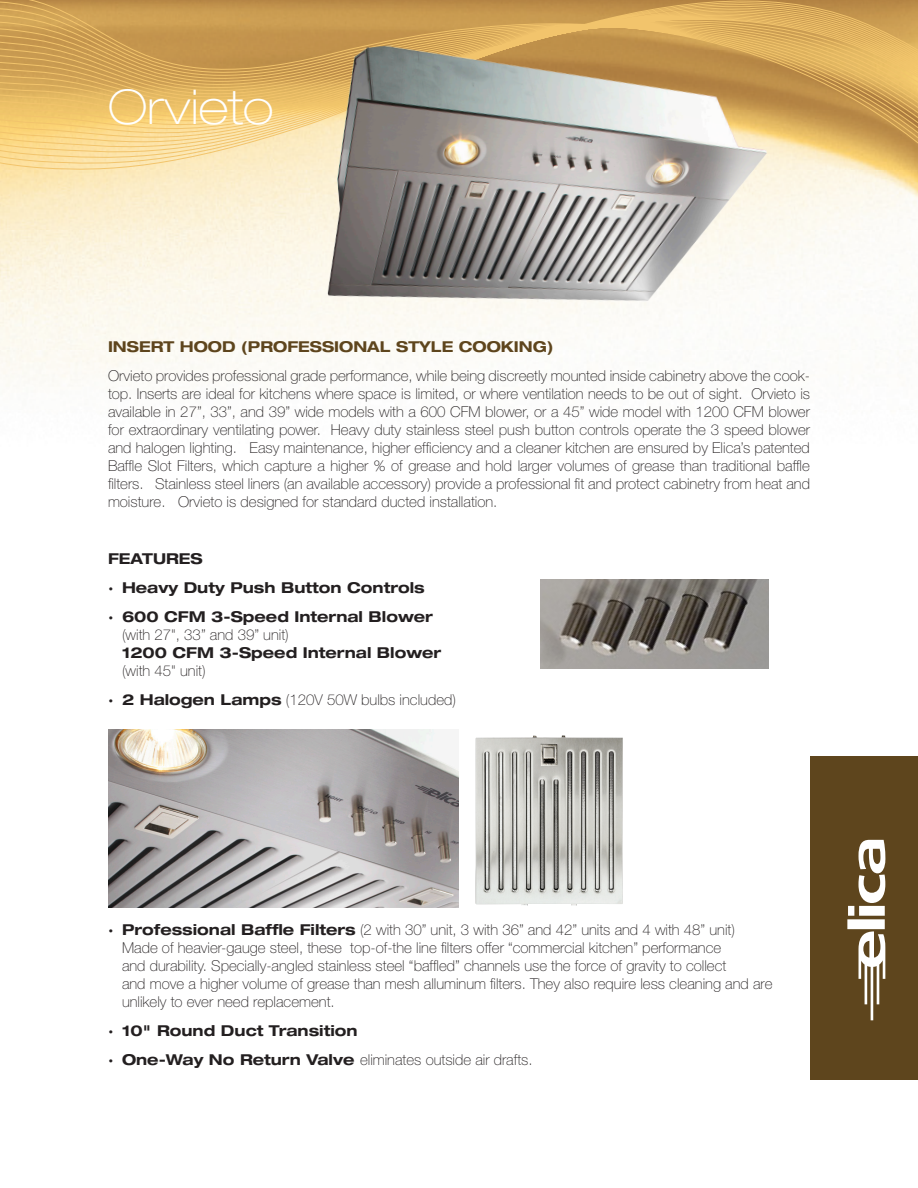
<style>
.page{position:relative;width:918px;height:1188px;background:#fff}
.page>*{position:absolute;margin:0;border:0;box-sizing:border-box;transform-origin:0 0}
.t1{font:100 expanded 48px "Helvetica Neue";color:#fff}
.t2{font:100 15px/18px "Helvetica Neue";color:#231f20;text-align:justify}
.t3{font:700 expanded 15px/18px "Helvetica Neue";color:#231f20}
.t4{font:700 expanded 15px "Helvetica Neue";color:#5e451d}
.s1{font-weight:100;font-stretch:normal}
.s2{font-weight:700;font-stretch:expanded}
</style>
<div class="page">
<img style="left:0;top:173px;width:918px;height:214px">
<svg style="left:0;top:0;width:918px;height:173px;background:#dbb166"></svg>
<div style="left:810px;top:756px;width:108px;height:324px;background:#5e451d"></div>
<svg style="left:847px;top:840px;width:39px;height:180px"></svg>
<img style="left:540px;top:579px;width:229px;height:90px">
<img style="left:249px;top:8px;width:599px;height:379px">
<img style="left:475px;top:735px;width:148px;height:171px">
<img style="left:108px;top:729px;width:351px;height:178px">
<p class="t1" style="left:108px;top:78px;width:167px">Orvieto</p>
<p class="t4" style="left:108px;top:337px;width:447px">INSERT HOOD (PROFESSIONAL STYLE COOKING)</p>
<p class="t2" style="left:108px;top:366px;width:704px">Orvieto provides professional grade performance, while being discreetly mounted inside cabinetry above the cook&shy;top. Inserts are ideal for kitchens where space is limited, or where ventilation needs to be out of sight. Orvieto is available in 27”, 33”, and 39” wide models with a 600 CFM blower, or a 45” wide model with 1200 CFM blower for extraordinary ventilating power. Heavy duty stainless steel push button controls operate the 3 speed blower and halogen lighting. Easy maintenance, higher efficiency and a cleaner kitchen are ensured by Elica’s patented Baffle Slot Filters, which capture a higher % of grease and hold larger volumes of grease than traditional baffle filters. Stainless steel liners (an available accessory) provide a professional fit and protect cabinetry from heat and moisture. Orvieto is designed for standard ducted installation.</p>
<p class="t3" style="left:108px;top:550px;width:96px">FEATURES</p>
<p class="t3" style="left:108px;top:578px;width:318px">· Heavy Duty Push Button Controls</p>
<p class="t3" style="left:122px;top:607px;width:321px;text-indent:-14px">· 600 CFM 3-Speed Internal Blower <span class="s1">(with 27", 33” and 39” unit)<br></span>1200 CFM 3-Speed Internal Blower <span class="s1">(with 45" unit)</span></p>
<p class="t2" style="left:108px;top:690px;width:350px"><span class="s2">· 2 Halogen Lamps</span> (120V 50W bulbs included)</p>
<p class="t2" style="left:122px;top:921px;width:652px;text-align:left;text-indent:-14px"><span class="s2">· Professional Baffle Filters</span> (2 with 30” unit, 3 with 36” and 42” units and 4 with 48” unit)<br>Made of heavier-gauge steel, these top-of-the line filters offer “commercial kitchen” performance<br>and durability. Specially-angled stainless steel “baffled” channels use the force of gravity to collect<br>and move a higher volume of grease than mesh alluminum filters. They also require less cleaning and are unlikely to ever need replacement.</p>
<p class="t3" style="left:108px;top:1021px;width:251px">· 10" Round Duct Transition</p>
<p class="t2" style="left:108px;top:1050px;width:426px"><span class="s2">· One-Way No Return Valve</span> eliminates outside air drafts.</p>
</div>
